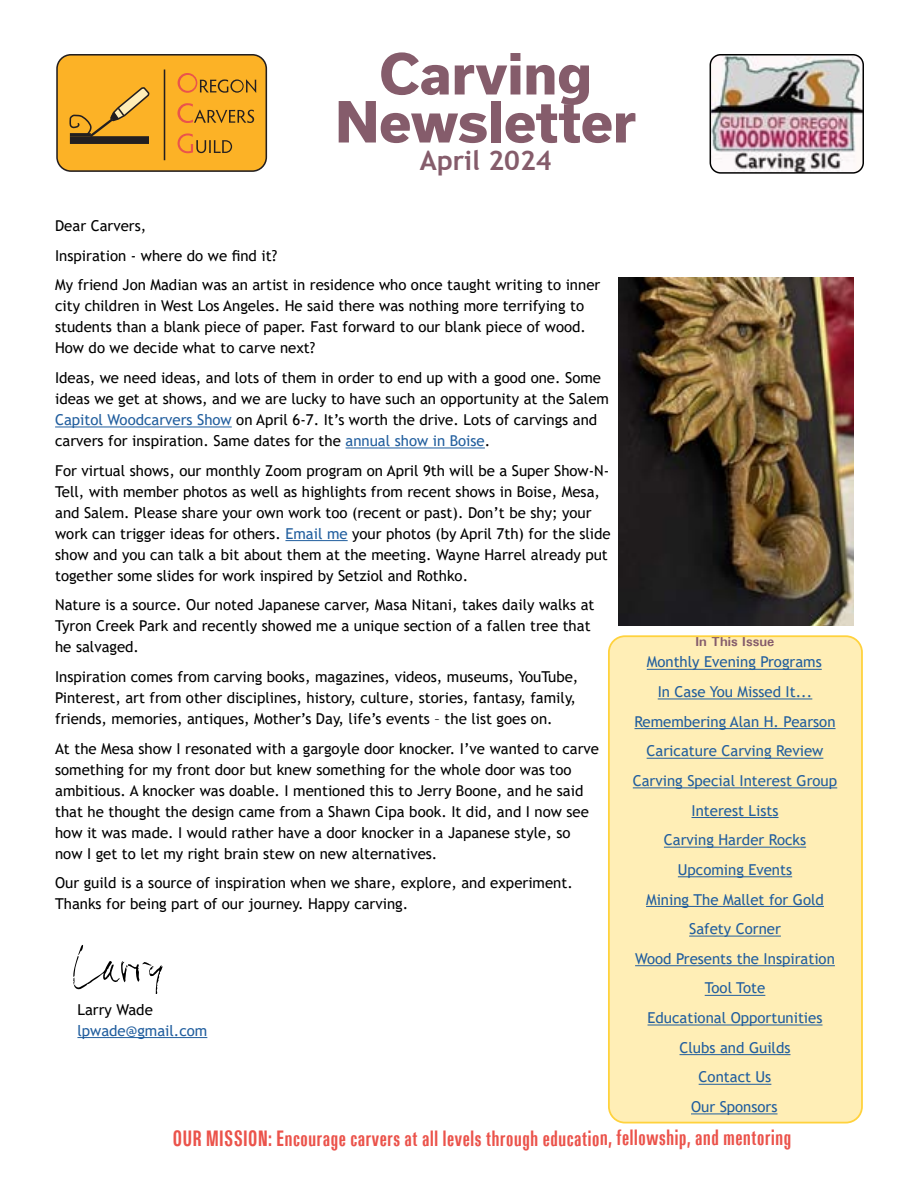
<style>
.page{position:relative;width:918px;height:1188px;background:#fff}
.page>*{position:absolute;margin:0;border:0;box-sizing:border-box;transform-origin:0 0}
.t1{font:800 54px/48px "Usual";color:#855c6b;text-align:center}
.t2{font:700 27px "Trebuchet MS";color:#855c6b}
.t3{font:700 22.5px "Pt Utah Condensed";letter-spacing:-.005em;color:#eb534b;scale:.8 1}
.t4{font:15px/21px "Trebuchet MS";color:#000}
.t5{font:15px/29.7px "Trebuchet MS";color:#215e9e;text-align:center}
.t6{font:700 13.5px "Utah";color:#855c6b}
.s1{color:#215e9e}
</style>
<div class="page">
<div style="left:57px;top:55px;width:209px;height:116px;background:#fcb226;border-radius:14px"></div>
<div style="left:56px;top:54px;width:211px;height:118px;border:2px solid #231f20;border-radius:14px"></div>
<hr style="left:164px;top:70px;width:1px;height:90px;background:#231f20">
<div style="left:70px;top:136px;width:79px;height:8px;background:#231f20"></div>
<svg style="left:69px;top:87px;width:81px;height:52px"></svg>
<svg style="left:178px;top:73px;width:78px;height:20px"></svg>
<svg style="left:177px;top:103px;width:77px;height:20px"></svg>
<svg style="left:178px;top:133px;width:54px;height:20px"></svg>
<img style="left:710px;top:55px;width:152px;height:117px">
<div style="left:710px;top:54px;width:154px;height:120px;border:1px solid #000;border-radius:10px"></div>
<hr style="left:55px;top:427px;width:177px;height:1px;background:#215e9e">
<hr style="left:346px;top:448px;width:139px;height:1px;background:#215e9e">
<hr style="left:285px;top:540px;width:63px;height:1px;background:#215e9e">
<svg style="left:73px;top:945px;width:90px;height:49px"></svg>
<hr style="left:77px;top:1037px;width:130px;height:1px;background:#215e9e">
<div style="left:609px;top:636px;width:253px;height:487px;background:#ffeeb6;border-radius:16px"></div>
<hr style="left:647px;top:669px;width:175px;height:1px;background:#215e9e">
<hr style="left:658px;top:698px;width:154px;height:1px;background:#215e9e">
<hr style="left:635px;top:728px;width:201px;height:1px;background:#215e9e">
<hr style="left:647px;top:758px;width:176px;height:1px;background:#215e9e">
<hr style="left:633px;top:787px;width:204px;height:1px;background:#215e9e">
<hr style="left:692px;top:817px;width:87px;height:1px;background:#215e9e">
<hr style="left:664px;top:847px;width:142px;height:1px;background:#215e9e">
<hr style="left:678px;top:876px;width:114px;height:1px;background:#215e9e">
<hr style="left:646px;top:906px;width:178px;height:1px;background:#215e9e">
<hr style="left:689px;top:936px;width:92px;height:1px;background:#215e9e">
<hr style="left:635px;top:965px;width:200px;height:1px;background:#215e9e">
<hr style="left:705px;top:995px;width:60px;height:1px;background:#215e9e">
<hr style="left:648px;top:1025px;width:175px;height:1px;background:#215e9e">
<hr style="left:680px;top:1054px;width:111px;height:1px;background:#215e9e">
<hr style="left:699px;top:1084px;width:72px;height:1px;background:#215e9e">
<hr style="left:691px;top:1113px;width:87px;height:1px;background:#215e9e">
<div style="left:608px;top:635px;width:255px;height:488px;border:2px solid #ffd23d;border-radius:16px"></div>
<img style="left:618px;top:277px;width:235px;height:348px">
<h1 class="t1" style="left:335px;top:50px;width:302px">Carving<br>Newsletter</h1>
<h2 class="t2" style="left:420px;top:143px;width:133px">April 2024</h2>
<p class="t4" style="left:55px;top:211px;width:547px;line-height:29.7px">Dear Carvers,<br>Inspiration - where do we find it?<br>My friend Jon Madian was an artist in residence who once taught writing to inner</p>
<p class="t4" style="left:55px;top:295px;width:532px">city children in West Los Angeles. He said there was nothing more terrifying to students than a blank piece of paper. Fast forward to our blank piece of wood.<br>How do we decide what to carve next?</p>
<p class="t4" style="left:55px;top:367px;width:555px">Ideas, we need ideas, and lots of them in order to end up with a good one. Some ideas we get at shows, and we are lucky to have such an opportunity at the Salem <span class="s1">Capitol Woodcarvers Show</span> on April 6-7. It’s worth the drive. Lots of carvings and carvers for inspiration. Same dates for the <span class="s1">annual show in Boise</span>.</p>
<p class="t4" style="left:55px;top:460px;width:557px">For virtual shows, our monthly Zoom program on April 9th will be a Super Show-N-Tell, with member photos as well as highlights from recent shows in Boise, Mesa, and Salem. Please share your own work too (recent or past). Don’t be shy; your work can trigger ideas for others. <span class="s1">Email me</span> your photos (by April 7th) for the slide show and you can talk a bit about them at the meeting. Wayne Harrel already put together some slides for work inspired by Setziol and Rothko.</p>
<p class="t4" style="left:55px;top:594px;width:541px">Nature is a source. Our noted Japanese carver, Masa Nitani, takes daily walks at<br>Tyron Creek Park and recently showed me a unique section of a fallen tree that he salvaged.</p>
<p class="t4" style="left:55px;top:666px;width:525px">Inspiration comes from carving books, magazines, videos, museums, YouTube,<br>Pinterest, art from other disciplines, history, culture, stories, fantasy, family, friends, memories, antiques, Mother’s Day, life’s events – the list goes on.</p>
<p class="t4" style="left:55px;top:738px;width:545px">At the Mesa show I resonated with a gargoyle door knocker. I’ve wanted to carve something for my front door but knew something for the whole door was too ambitious. A knocker was doable. I mentioned this to Jerry Boone, and he said that he thought the design came from a Shawn Cipa book. It did, and I now see how it was made. I would rather have a door knocker in a Japanese style, so now I get to let my right brain stew on new alternatives.</p>
<p class="t4" style="left:55px;top:872px;width:519px">Our guild is a source of inspiration when we share, explore, and experiment.<br>Thanks for being part of our journey. Happy carving.</p>
<p class="t4" style="left:77px;top:999px;width:77px">Larry Wade</p>
<p class="t5" style="left:77px;top:1015px;width:131px">lpwade@gmail.com</p>
<p class="t6" style="left:696px;top:634px;width:81px">In This Issue</p>
<p class="t5" style="left:633px;top:647px;width:206px">Monthly Evening Programs<br>In Case You Missed It...<br>Remembering Alan H. Pearson<br>Caricature Carving Review<br>Carving Special Interest Group<br>Interest Lists<br>Carving Harder Rocks<br>Upcoming Events<br>Mining The Mallet for Gold<br>Safety Corner<br>Wood Presents the Inspiration<br>Tool Tote<br>Educational Opportunities<br>Clubs and Guilds<br>Contact Us<br>Our Sponsors</p>
<h3 class="t3" style="left:172px;top:1125px;width:776px">OUR MISSION: Encourage carvers at all levels through education, fellowship, and mentoring</h3>
</div>
